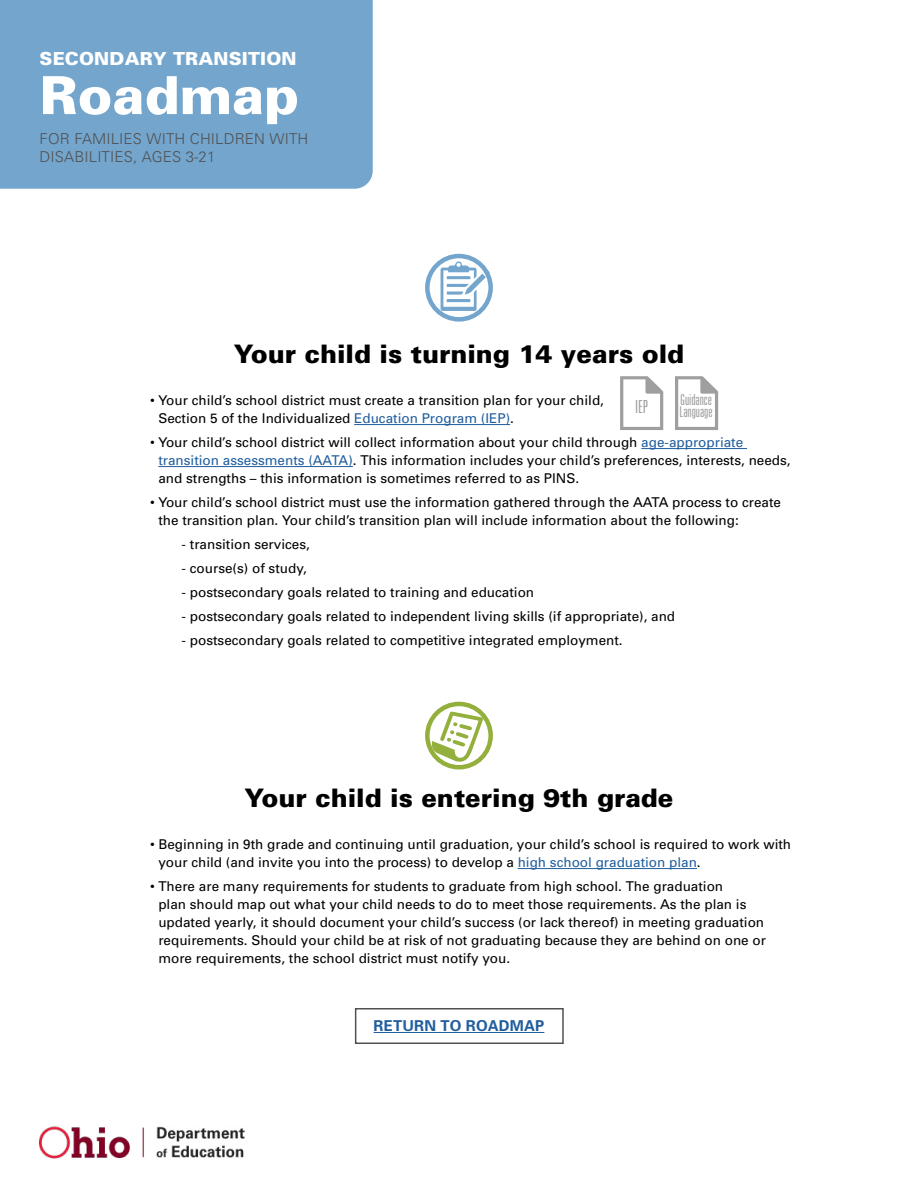
<style>
.page{position:relative;width:918px;height:1188px;background:#fff}
.page>*{position:absolute;margin:0;border:0;box-sizing:border-box;transform-origin:0 0}
.t1{font:900 52.5px "Univers";color:#fff}
.Headline{font:900 25.5px "Univers";color:#000}
.t2{font:900 18px "Univers";letter-spacing:.01em;color:#fff}
.t3{font:300 ultra-condensed 18px "Univers";color:#a09fa0}
.t4{font:300 15px/18px "Univers";letter-spacing:.01em;color:#525051}
.t5{font:300 ultra-condensed 15px "Univers";color:#a09fa0}
.Bullets{font:700 15px "Univers";letter-spacing:.01em;color:#215e9e}
.Bullets-2{font:13.5px/18px "Univers";color:#000}
.s1{color:#215e9e}
</style>
<div class="page">
<hr style="left:354px;top:424px;width:156px;height:1px;background:#215e9e">
<hr style="left:641px;top:448px;width:106px;height:1px;background:#215e9e">
<hr style="left:158px;top:466px;width:195px;height:1px;background:#215e9e">
<hr style="left:518px;top:868px;width:179px;height:1px;background:#215e9e">
<img style="left:40px;top:1126px;width:205px;height:33px">
<div style="left:0;top:0;width:373px;height:189px;background:#73a5cd"></div>
<div style="left:355px;top:1008px;width:209px;height:36px;border:2px solid #525051"></div>
<hr style="left:374px;top:1032px;width:170px;height:1px;background:#215e9e">
<div style="left:425px;top:254px;width:68px;height:68px;border:4px solid #73a5cd;border-radius:50%"></div>
<div style="left:425px;top:702px;width:68px;height:68px;border:4px solid #93af3c;border-radius:50%"></div>
<svg style="left:432px;top:711px;width:51px;height:52px"></svg>
<svg style="left:620px;top:376px;width:43px;height:54px"></svg>
<svg style="left:675px;top:376px;width:43px;height:54px"></svg>
<svg style="left:441px;top:261px;width:49px;height:50px"></svg>
<p class="t2" style="left:40px;top:47px;width:259px">SECONDARY TRANSITION</p>
<p class="t1" style="left:40px;top:63px;width:261px">Roadmap</p>
<p class="t4" style="left:40px;top:130px;width:270px">FOR FAMILIES WITH CHILDREN WITH<br>DISABILITIES, AGES 3-21</p>
<p class="Headline" style="left:234px;top:338px;width:452px">Your child is turning 14 years old</p>
<p class="Bullets-2" style="left:158px;top:392px;width:447px;text-indent:-8px">• Your child’s school district must create a transition plan for your child,<br>Section 5 of the Individualized <span class="s1">Education Program (IEP)</span>.</p>
<p class="Bullets-2" style="left:158px;top:434px;width:634px;text-indent:-8px">• Your child’s school district will collect information about your child through <span class="s1">age-appropriate transition assessments (AATA)</span>. This information includes your child’s preferences, interests, needs, and strengths – this information is sometimes referred to as PINS.</p>
<p class="Bullets-2" style="left:158px;top:494px;width:624px;text-indent:-8px">• Your child’s school district must use the information gathered through the AATA process to create the transition plan. Your child’s transition plan will include information about the following:</p>
<p class="Bullets-2" style="left:182px;top:536px;width:130px">- transition services,</p>
<p class="Bullets-2" style="left:182px;top:560px;width:127px">- course(s) of study,</p>
<p class="Bullets-2" style="left:182px;top:584px;width:354px">- postsecondary goals related to training and education</p>
<p class="Bullets-2" style="left:182px;top:608px;width:495px">- postsecondary goals related to independent living skills (if appropriate), and</p>
<p class="Bullets-2" style="left:182px;top:632px;width:443px">- postsecondary goals related to competitive integrated employment.</p>
<p class="t5" style="left:680px;top:392px;width:33px">Guidance</p>
<p class="t5" style="left:680px;top:404px;width:35px">Language</p>
<p class="t3" style="left:635px;top:398px;width:14px">IEP</p>
<p class="Headline" style="left:244px;top:782px;width:431px">Your child is entering 9th grade</p>
<p class="Bullets-2" style="left:158px;top:836px;width:634px;text-indent:-8px">• Beginning in 9th grade and continuing until graduation, your child’s school is required to work with your child (and invite you into the process) to develop a <span class="s1">high school graduation plan</span>.</p>
<p class="Bullets-2" style="left:158px;top:878px;width:609px;text-indent:-8px">• There are many requirements for students to graduate from high school. The graduation<br>plan should map out what your child needs to do to meet those requirements. As the plan is updated yearly, it should document your child’s success (or lack thereof) in meeting graduation requirements. Should your child be at risk of not graduating because they are behind on one or more requirements, the school district must notify you.</p>
<p class="Bullets" style="left:374px;top:1017px;width:172px">RETURN TO ROADMAP</p>
</div>
